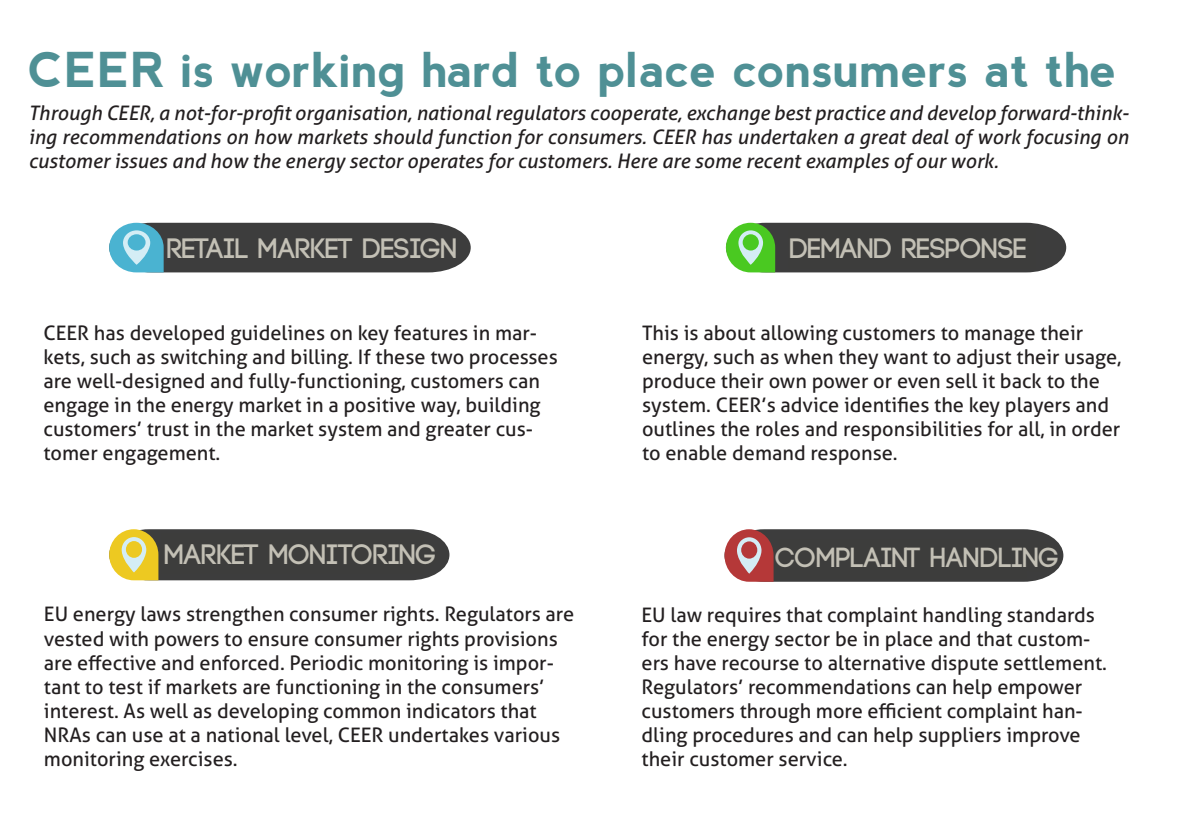
<style>
.page{position:relative;width:1191px;height:840px;background:#fff}
.page>*{position:absolute;margin:0;border:0;box-sizing:border-box;transform-origin:0 0}
.t1{font:700 48px "nevis";color:#4f9095}
.t2{font:700 29.4px "Code";color:#c2c2b5;scale:.94 1}
.t3{font:700 28.8px "Code";color:#c2c2b5}
.t4{font:700 28px "Code";color:#c3c0b5}
.t5{font:700 28px "Code";color:#c2c2b5}
.t6{font:700 27.6px "Code";letter-spacing:.01em;color:#c3c0b5}
.t7{font:20px/24px "Aller";color:#231f20}
.t8{font:italic 20px/24px "Aller";color:#231f20;text-align:justify}
</style>
<div class="page">
<svg style="left:726px;top:223px;width:340px;height:49px;background:#5b7b52"></svg>
<svg style="left:109px;top:529px;width:340px;height:51px;background:#8a8257"></svg>
<svg style="left:724px;top:529px;width:339px;height:52px;background:#765a5a"></svg>
<div style="left:788px;top:228px;width:247px;height:40px;background:#3d3d3c"></div>
<div style="left:162px;top:533px;width:262px;height:40px;background:#3d3d3c"></div>
<div style="left:401px;top:542px;width:36px;height:25px;background:#3d3d3c;border-radius:50%"></div>
<div style="left:400px;top:541px;width:38px;height:27px;border:2px solid #3d3d3c;border-radius:50%"></div>
<div style="left:780px;top:539px;width:246px;height:39px;background:#3d3d3c"></div>
<div style="left:1017px;top:541px;width:36px;height:29px;background:#3d3d3c;border-radius:50%"></div>
<div style="left:1016px;top:540px;width:38px;height:31px;border:2px solid #3d3d3c;border-radius:50%"></div>
<svg style="left:109px;top:223px;width:362px;height:49px;background:#495558"></svg>
<p class="t1" style="left:28px;top:42px;width:1089px">CEER is working hard to place consumers at the</p>
<p class="t8" style="left:28px;top:101px;width:1102px">Through CEER, a not-for-profit organisation, national regulators cooperate, exchange best practice and develop forward-think&shy;ing recommendations on how markets should function for consumers. CEER has undertaken a great deal of work focusing on customer issues and how the energy sector operates for customers. Here are some recent examples of our work.</p>
<p class="t4" style="left:167px;top:234px;width:291px">RETAIL MARKET DESIGN</p>
<p class="t7" style="left:43px;top:320px;width:516px">CEER has developed guidelines on key features in mar&shy;kets, such as switching and billing. If these two processes are well-designed and fully-functioning, customers can engage in the energy market in a positive way, building customers’ trust in the market system and greater cus&shy;tomer engagement.</p>
<h3 class="t5" style="left:797px;top:233px;width:236px">DEMAND RESPONSE</h3>
<p class="t4" style="left:789px;top:234px;width:238px">DEMAND RESPONSE</p>
<p class="t7" style="left:642px;top:320px;width:481px">This is about allowing customers to manage their energy, such as when they want to adjust their usage, produce their own power or even sell it back to the system. CEER’s advice identifies the key players and outlines the roles and responsibilities for all, in order to enable demand response.</p>
<p class="t4" style="left:164px;top:540px;width:273px">MARKET MONITORING</p>
<p class="t6" style="left:775px;top:543px;width:285px">COMPLAINT HANDLING</p>
<h3 class="t3" style="left:169px;top:541px;width:52px">MAR</h3>
<h3 class="t3" style="left:288px;top:541px;width:140px">O ITORING</h3>
<h2 class="t2" style="left:780px;top:541px;width:291px">COMPLAINT HANDLING</h2>
<p class="t7" style="left:641px;top:602px;width:467px">EU law requires that complaint handling standards for the energy sector be in place and that custom&shy;ers have recourse to alternative dispute settlement.<br>Regulators’ recommendations can help empower customers through more efficient complaint han&shy;dling procedures and can help suppliers improve their customer service.</p>
<p class="t7" style="left:44px;top:602px;width:532px">EU energy laws strengthen consumer rights. Regulators are vested with powers to ensure consumer rights provisions are effective and enforced. Periodic monitoring is impor&shy;tant to test if markets are functioning in the consumers’ interest. As well as developing common indicators that NRAs can use at a national level, CEER undertakes various monitoring exercises.</p>
</div>
